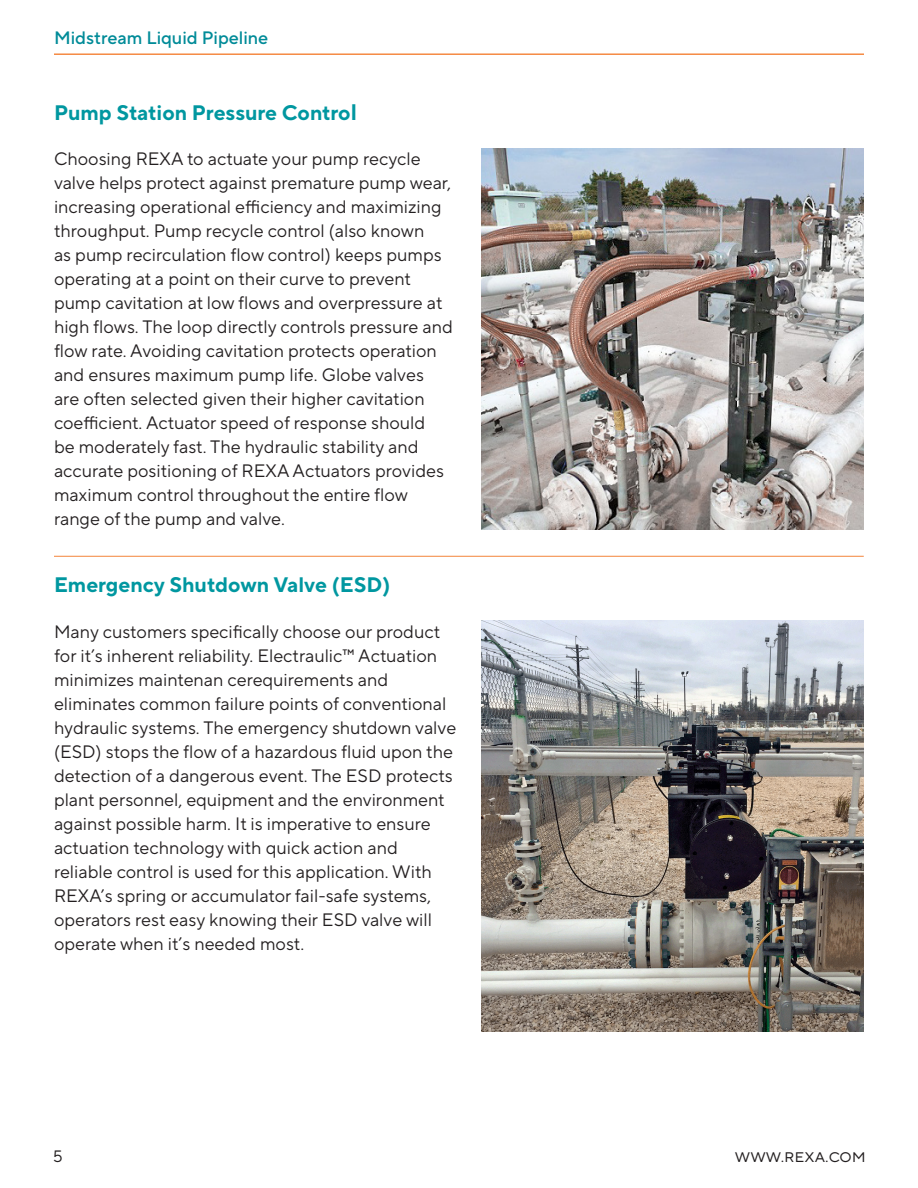
<style>
.page{position:relative;width:918px;height:1188px;background:#fff}
.page>*{position:absolute;margin:0;border:0;box-sizing:border-box;transform-origin:0 0}
.t1{font:700 21px "TT Norms Pro";color:#0097a0}
.t2{font:18px/24px "TT Norms Pro";color:#231f20}
.t3{font:500 18px "TT Norms Pro";color:#008b98}
.t4{font:16.5px "TT Norms Pro";color:#231f20}
.s1{font-size:22.5px}
</style>
<div class="page">
<img style="left:481px;top:621px;width:383px;height:410px">
<img style="left:481px;top:148px;width:383px;height:381px">
<hr style="left:54px;top:556px;width:810px;height:1px;background:#f58a43">
<hr style="left:54px;top:53px;width:810px;height:2px;background:#f58a43">
<p class="t3" style="left:54px;top:24px;width:216px">Midstream Liquid Pipeline</p>
<p class="t1" style="left:54px;top:97px;width:304px">Pump Station Pressure Contro<span class="s1">l</span></p>
<p class="t2" style="left:54px;top:147px;width:400px">Choosing REXA to actuate your pump recycle valve helps protect against premature pump wear, increasing operational efficiency and maximizing throughput. Pump recycle control (also known<br>as pump recirculation flow control) keeps pumps operating at a point on their curve to prevent pump cavitation at low flows and overpressure at high flows. The loop directly controls pressure and flow rate. Avoiding cavitation protects operation and ensures maximum pump life. Globe valves are often selected given their higher cavitation coefficient. Actuator speed of response should<br>be moderately fast. The hydraulic stability and accurate positioning of REXA Actuators provides maximum control throughout the entire flow range of the pump and valve.</p>
<p class="t1" style="left:54px;top:569px;width:338px">Emergency Shutdown Valve (ESD)</p>
<p class="t2" style="left:54px;top:620px;width:404px">Many customers specifically choose our product for it’s inherent reliability. Electraulic™ Actuation minimizes maintenan cerequirements and eliminates common failure points of conventional hydraulic systems. The emergency shutdown valve (ESD) stops the flow of a hazardous fluid upon the detection of a dangerous event. The ESD protects plant personnel, equipment and the environment against possible harm. It is imperative to ensure actuation technology with quick action and reliable control is used for this application. With REXA’s spring or accumulator fail-safe systems, operators rest easy knowing their ESD valve will operate when it’s needed most.</p>
<p class="t4" style="left:53px;top:1144px;width:11px">5</p>
<p class="t4" style="left:735px;top:1145px;width:132px">www.rexa.com</p>
</div>
